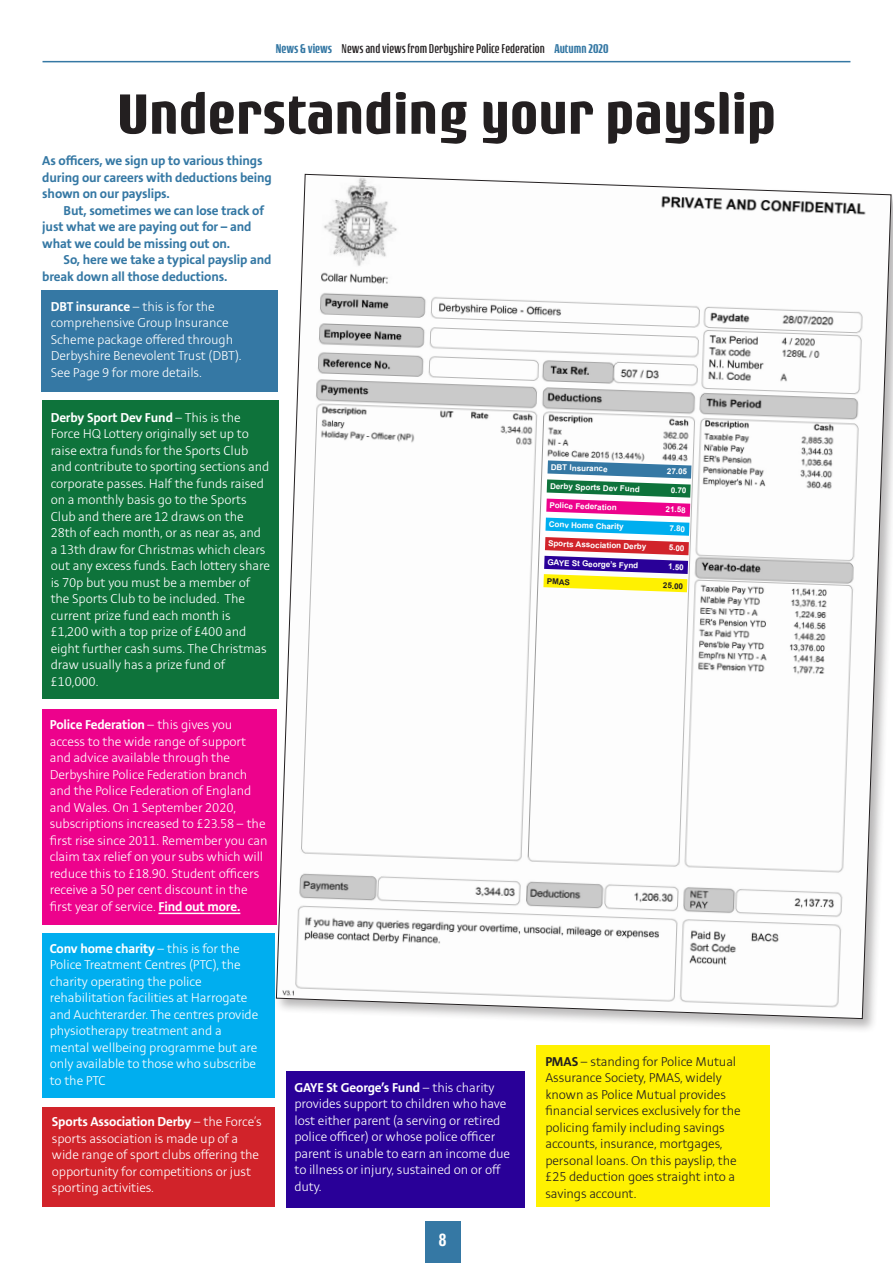
<style>
.page{position:relative;width:893px;height:1263px;background:#fff}
.page>*{position:absolute;margin:0;border:0;box-sizing:border-box;transform-origin:0 0}
.t1{font:700 60px "Rogue Sans";letter-spacing:.01em;color:#231f20}
.t2{font:700 condensed 16.5px "Swiss 721 BT";color:#fff}
.t3{font:300 14.25px/16.5px "Stinnes Sans";letter-spacing:-.01em;color:#fff}
.t4{font:300 14.25px/16.5px "Stinnes Sans";letter-spacing:-.01em;color:#231f20}
.t5{font:700 14.25px/16.5px "Stinnes Sans";letter-spacing:-.01em;color:#3578a4}
.t6{font:300 13.5px "Rogue Sans Cond";color:#231f20}
.t7{font:700 8.1px "Arial";color:#fff}
.t8{font:700 8.1px "Arial";color:#231f20}
.s1{font-weight:500;color:#3578a4}
.s2{font-weight:700}
</style>
<div class="page">
<div style="left:425px;top:1221px;width:35px;height:42px;background:#3578a4"></div>
<hr style="left:43px;top:61px;width:807px;height:1px;background:#3578a4">
<div style="left:43px;top:1107px;width:232px;height:99px;background:#d1232a"></div>
<div style="left:536px;top:1046px;width:234px;height:161px;background:#fff101"></div>
<div style="left:286px;top:1071px;width:238px;height:137px;background:#290098"></div>
<div style="left:42px;top:933px;width:233px;height:165px;background:#00aeef"></div>
<div style="left:42px;top:709px;width:234px;height:215px;background:#ed028c"></div>
<div style="left:43px;top:401px;width:236px;height:298px;background:#0e733b"></div>
<div style="left:42px;top:290px;width:236px;height:101px;background:#3578a4"></div>
<hr style="left:158px;top:913px;width:82px;height:1px;background:#fff">
<div style="left:274px;top:172px;width:619px;height:862px;background:#231f20;opacity:.32"></div>
<svg style="left:276px;top:174px;width:616px;height:845px"></svg>
<svg style="left:542px;top:459px;width:149px;height:133px"></svg>
<p class="t6" style="left:276px;top:41px;width:334px"><span class="s1">News &amp; views</span> News and views from Derbyshire Police Federation <span class="s1">Autumn 2020</span></p>
<p class="t1" style="left:117px;top:78px;width:660px">Understanding your payslip</p>
<p class="t5" style="left:42px;top:153px;width:231px">As officers, we sign up to various things during our careers with deductions being shown on our payslips.</p>
<p class="t5" style="left:42px;top:203px;width:223px;text-indent:21px">But, sometimes we can lose track of just what we are paying out for – and what we could be missing out on.</p>
<p class="t5" style="left:42px;top:252px;width:231px;text-indent:21px">So, here we take a typical payslip and break down all those deductions.</p>
<p class="t3" style="left:51px;top:298px;width:192px"><span class="s2">DBT insurance</span> – this is for the comprehensive Group Insurance<br>Scheme package offered through<br>Derbyshire Benevolent Trust (DBT).<br>See Page 9 for more details.</p>
<p class="t3" style="left:51px;top:409px;width:221px"><span class="s2">Derby Sport Dev Fund</span> – This is the Force HQ Lottery originally set up to raise extra funds for the Sports Club and contribute to sporting sections and corporate passes. Half the funds raised on a monthly basis go to the Sports Club and there are 12 draws on the 28th of each month, or as near as, and a 13th draw for Christmas which clears out any excess funds. Each lottery share is 70p but you must be a member of the Sports Club to be included. The current prize fund each month is £1,200 with a top prize of £400 and eight further cash sums. The Christmas draw usually has a prize fund of £10,000.</p>
<p class="t3" style="left:50px;top:717px;width:219px"><span class="s2">Police Federation</span> – this gives you access to the wide range of support and advice available through the Derbyshire Police Federation branch and the Police Federation of England and Wales. On 1 September 2020, subscriptions increased to £23.58 – the first rise since 2011. Remember you can claim tax relief on your subs which will reduce this to £18.90. Student officers receive a 50 per cent discount in the first year of service. <span class="s2">Find out more.</span></p>
<p class="t3" style="left:50px;top:941px;width:210px"><span class="s2">Conv home charity</span> – this is for the<br>Police Treatment Centres (PTC), the charity operating the police rehabilitation facilities at Harrogate and Auchterarder. The centres provide physiotherapy treatment and a mental wellbeing programme but are only available to those who subscribe to the PTC</p>
<p class="t3" style="left:52px;top:1114px;width:211px"><span class="s2">Sports Association Derby</span> – the Force’s sports association is made up of a wide range of sport clubs offering the opportunity for competitions or just sporting activities.</p>
<p class="t3" style="left:294px;top:1080px;width:217px"><span class="s2">GAYE St George’s Fund</span> – this charity provides support to children who have lost either parent (a serving or retired police officer) or whose police officer parent is unable to earn an income due to illness or injury, sustained on or off duty.</p>
<p class="t2" style="left:439px;top:1230px;width:10px">8</p>
<p class="t7" style="left:551px;top:462px;width:58px;rotate:2deg">DBT Insurance</p>
<p class="t7" style="left:667px;top:466px;width:22px;rotate:2deg">27.05</p>
<p class="t7" style="left:550px;top:481px;width:91px;rotate:2deg">Derby Sports Dev Fund</p>
<p class="t7" style="left:671px;top:485px;width:17px;rotate:2deg">0.70</p>
<p class="t7" style="left:550px;top:500px;width:69px;rotate:2deg">Police Federation</p>
<p class="t7" style="left:666px;top:504px;width:22px;rotate:2deg">21.58</p>
<p class="t7" style="left:549px;top:519px;width:76px;rotate:2deg">Conv Home Charity</p>
<p class="t7" style="left:670px;top:523px;width:17px;rotate:2deg">7.80</p>
<p class="t7" style="left:548px;top:538px;width:100px;rotate:2deg">Sports Association Derby</p>
<p class="t7" style="left:669px;top:542px;width:17px;rotate:2deg">5.00</p>
<p class="t7" style="left:548px;top:557px;width:92px;rotate:2deg">GAYE St George’s Fynd</p>
<p class="t7" style="left:668px;top:561px;width:17px;rotate:2deg">1.50</p>
<p class="t8" style="left:547px;top:576px;width:25px;rotate:2deg">PMAS</p>
<p class="t8" style="left:663px;top:580px;width:22px;rotate:2deg">25.00</p>
<p class="t4" style="left:545px;top:1054px;width:197px"><span class="s2">PMAS</span> – standing for Police Mutual<br>Assurance Society, PMAS, widely known as Police Mutual provides financial services exclusively for the policing family including savings accounts, insurance, mortgages, personal loans. On this payslip, the £25 deduction goes straight into a savings account.</p>
</div>
